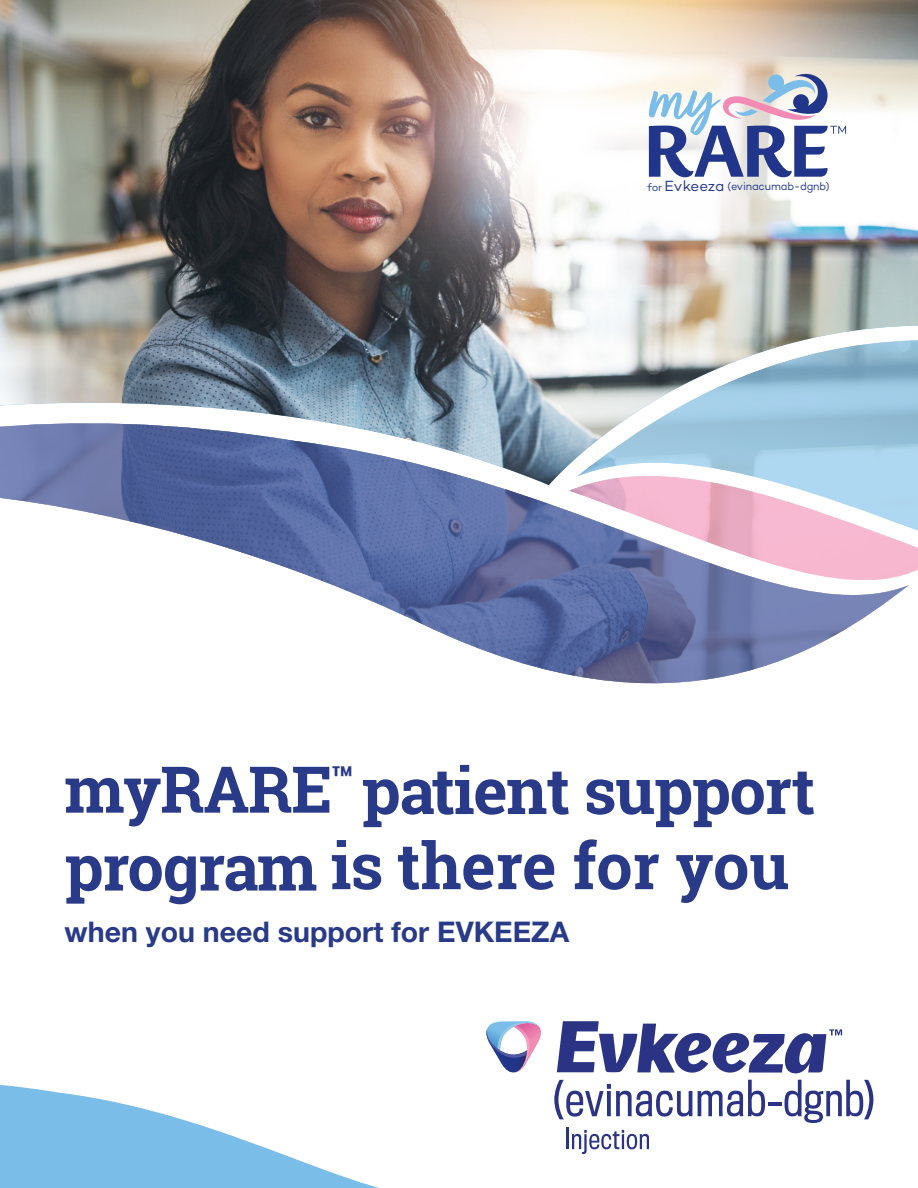
<style>
.page{position:relative;width:918px;height:1188px;background:#fff}
.page>*{position:absolute;margin:0;border:0;box-sizing:border-box;transform-origin:0 0}
.t1{font:700 64.5px/75.2px "Roboto Slab";letter-spacing:-.02em;color:#283a88}
.t2{font:700 28.5px "Helvetica Neue LT Std";color:#283a88}
.t3{font:11.25px "Campton";letter-spacing:-.01em;color:#21368b}
.s1{font-size:10.8px}
.s2{font-size:15px}
</style>
<div class="page">
<img style="left:0;top:0;width:918px;height:362px">
<svg style="left:577px;top:339px;width:341px;height:113px"></svg>
<svg style="left:0;top:362px;width:909px;height:322px"></svg>
<svg style="left:570px;top:452px;width:348px;height:136px"></svg>
<svg style="left:0;top:1084px;width:379px;height:104px;fill:#79bde8"></svg>
<svg style="left:486px;top:1021px;width:55px;height:51px"></svg>
<hr style="left:566px;top:1127px;width:3px;height:22px;background:#2b3484">
<svg style="left:572px;top:1130px;width:77px;height:24px"></svg>
<svg style="left:554px;top:1021px;width:319px;height:102px"></svg>
<hr style="left:768px;top:1102px;width:14px;height:4px;background:#2b3484">
<svg style="left:649px;top:65px;width:197px;height:112px"></svg>
<p class="t3" style="left:648px;top:179px;width:184px"><span class="s1">for</span> <span class="s2">Evkeeza</span> (evinacumab-dgnb)</p>
<p class="t1" style="left:65px;top:752px;width:752px">myRARE<sup>™</sup> patient support program is there for you</p>
<p class="t2" style="left:65px;top:914px;width:506px">when you need support for EVKEEZA</p>
</div>
